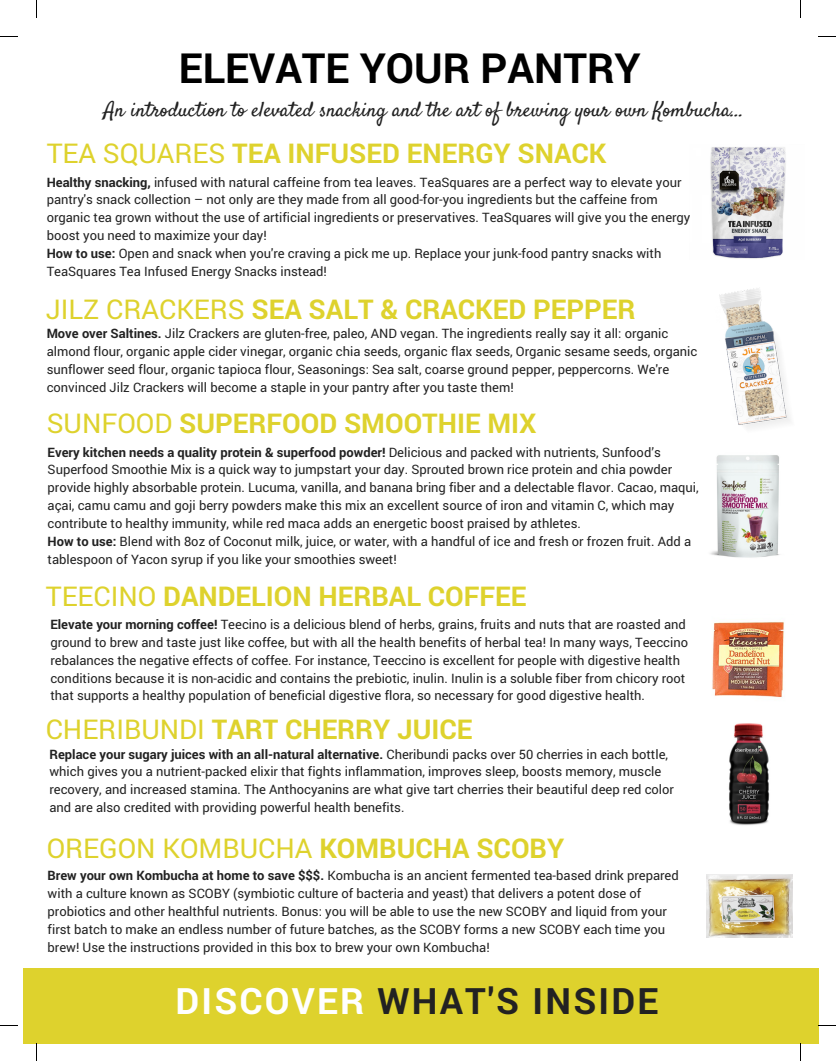
<style>
.page{position:relative;width:836px;height:1061px;background:#fff}
.page>*{position:absolute;margin:0;border:0;box-sizing:border-box;transform-origin:0 0}
.t1{font:700 41.5px "Roboto";color:#000}
.t2{font:700 36.38px "Roboto";letter-spacing:.06em;color:#222}
.t3{font:700 27.25px "Roboto";color:#ded22d}
.t4{font:27.25px "Roboto";color:#ded22d}
.t5{font:20.75px "Satisfy";color:#222}
.t6{font:13px/17.8px "Roboto";color:#222}
.s1{font-weight:400}
.s2{font-weight:700}
.s3{color:#fff}
</style>
<div class="page">
<div style="left:23px;top:969px;width:795px;height:74px;background:#ded22d"></div>
<img style="left:710px;top:147px;width:76px;height:112px">
<img style="left:710px;top:455px;width:70px;height:103px">
<img style="left:719px;top:288px;width:71px;height:140px">
<img style="left:712px;top:621px;width:72px;height:77px">
<img style="left:706px;top:875px;width:86px;height:63px">
<img style="left:728px;top:723px;width:42px;height:102px">
<svg style="left:36px;top:0;width:1px;height:18px"></svg>
<svg style="left:0;top:36px;width:18px;height:1px"></svg>
<svg style="left:800px;top:0;width:1px;height:18px"></svg>
<svg style="left:818px;top:36px;width:18px;height:1px"></svg>
<svg style="left:800px;top:1043px;width:1px;height:18px"></svg>
<svg style="left:818px;top:1025px;width:18px;height:1px"></svg>
<svg style="left:36px;top:1043px;width:1px;height:18px"></svg>
<svg style="left:0;top:1025px;width:18px;height:1px"></svg>
<h1 class="t1" style="left:179px;top:40px;width:463px">ELEVATE YOUR PANTRY</h1>
<h3 class="t5" style="left:104px;top:97px;width:641px">An introduction to elevated snacking and the art of brewing your own Kombucha...</h3>
<h3 class="t3" style="left:47px;top:135px;width:561px"><span class="s1">TEA SQUARES</span> TEA INFUSED ENERGY SNACK</h3>
<p class="t6" style="left:47px;top:173px;width:645px"><span class="s2">Healthy snacking,</span> infused with natural caffeine from tea leaves. TeaSquares are a perfect way to elevate your pantry's snack collection – not only are they made from all good-for-you ingredients but the caffeine from organic tea grown without the use of artificial ingredients or preservatives. TeaSquares will give you the energy boost you need to maximize your day!<br><span class="s2">How to use:</span> Open and snack when you're craving a pick me up. Replace your junk-food pantry snacks with TeaSquares Tea Infused Energy Snacks instead!</p>
<h3 class="t3" style="left:46px;top:290px;width:591px"><span class="s1">JILZ CRACKERS</span> SEA SALT &amp; CRACKED PEPPER</h3>
<p class="t6" style="left:47px;top:325px;width:652px"><span class="s2">Move over Saltines.</span> Jilz Crackers are gluten-free, paleo, AND vegan. The ingredients really say it all: organic almond flour, organic apple cider vinegar, organic chia seeds, organic flax seeds, Organic sesame seeds, organic sunflower seed flour, organic tapioca flour, Seasonings: Sea salt, coarse ground pepper, peppercorns. We're convinced Jilz Crackers will become a staple in your pantry after you taste them!</p>
<h3 class="t3" style="left:47px;top:405px;width:491px"><span class="s1">SUNFOOD</span> SUPERFOOD SMOOTHIE MIX</h3>
<p class="t6" style="left:48px;top:443px;width:653px"><span class="s2">Every kitchen needs a quality protein &amp; superfood powder!</span> Delicious and packed with nutrients, Sunfood’s Superfood Smoothie Mix is a quick way to jumpstart your day. Sprouted brown rice protein and chia powder provide highly absorbable protein. Lucuma, vanilla, and banana bring fiber and a delectable flavor. Cacao, maqui, açai, camu camu and goji berry powders make this mix an excellent source of iron and vitamin C, which may contribute to healthy immunity, while red maca adds an energetic boost praised by athletes.<br><span class="s2">How to use:</span> Blend with 8oz of Coconut milk, juice, or water, with a handful of ice and fresh or frozen fruit. Add a tablespoon of Yacon syrup if you like your smoothies sweet!</p>
<h3 class="t3" style="left:46px;top:577px;width:482px"><span class="s1">TEECINO</span> DANDELION HERBAL COFFEE</h3>
<p class="t6" style="left:50px;top:615px;width:639px"><span class="s2">Elevate your morning coffee!</span> Teecino is a delicious blend of herbs, grains, fruits and nuts that are roasted and ground to brew and taste just like coffee, but with all the health benefits of herbal tea! In many ways, Teeccino rebalances the negative effects of coffee. For instance, Teeccino is excellent for people with digestive health conditions because it is non-acidic and contains the prebiotic, inulin. Inulin is a soluble fiber from chicory root that supports a healthy population of beneficial digestive flora, so necessary for good digestive health.</p>
<h3 class="t3" style="left:46px;top:710px;width:428px"><span class="s1">CHERIBUNDI</span> TART CHERRY JUICE</h3>
<p class="t6" style="left:49px;top:745px;width:626px"><span class="s2">Replace your sugary juices with an all-natural alternative.</span> Cheribundi packs over 50 cherries in each bottle, which gives you a nutrient-packed elixir that fights inflammation, improves sleep, boosts memory, muscle recovery, and increased stamina. The Anthocyanins are what give tart cherries their beautiful deep red color and are also credited with providing powerful health benefits.</p>
<h3 class="t4" style="left:47px;top:829px;width:519px">OREGON KOMBUCHA <span class="s2">KOMBUCHA SCOBY</span></h3>
<p class="t6" style="left:48px;top:866px;width:633px"><span class="s2">Brew your own Kombucha at home to save $$$.</span> Kombucha is an ancient fermented tea-based drink prepared with a culture known as SCOBY (symbiotic culture of bacteria and yeast) that delivers a potent dose of probiotics and other healthful nutrients. Bonus: you will be able to use the new SCOBY and liquid from your first batch to make an endless number of future batches, as the SCOBY forms a new SCOBY each time you brew! Use the instructions provided in this box to brew your own Kombucha!</p>
<h2 class="t2" style="left:176px;top:975px;width:484px"><span class="s3">DISCOVER</span> WHAT'S INSIDE</h2>
</div>
